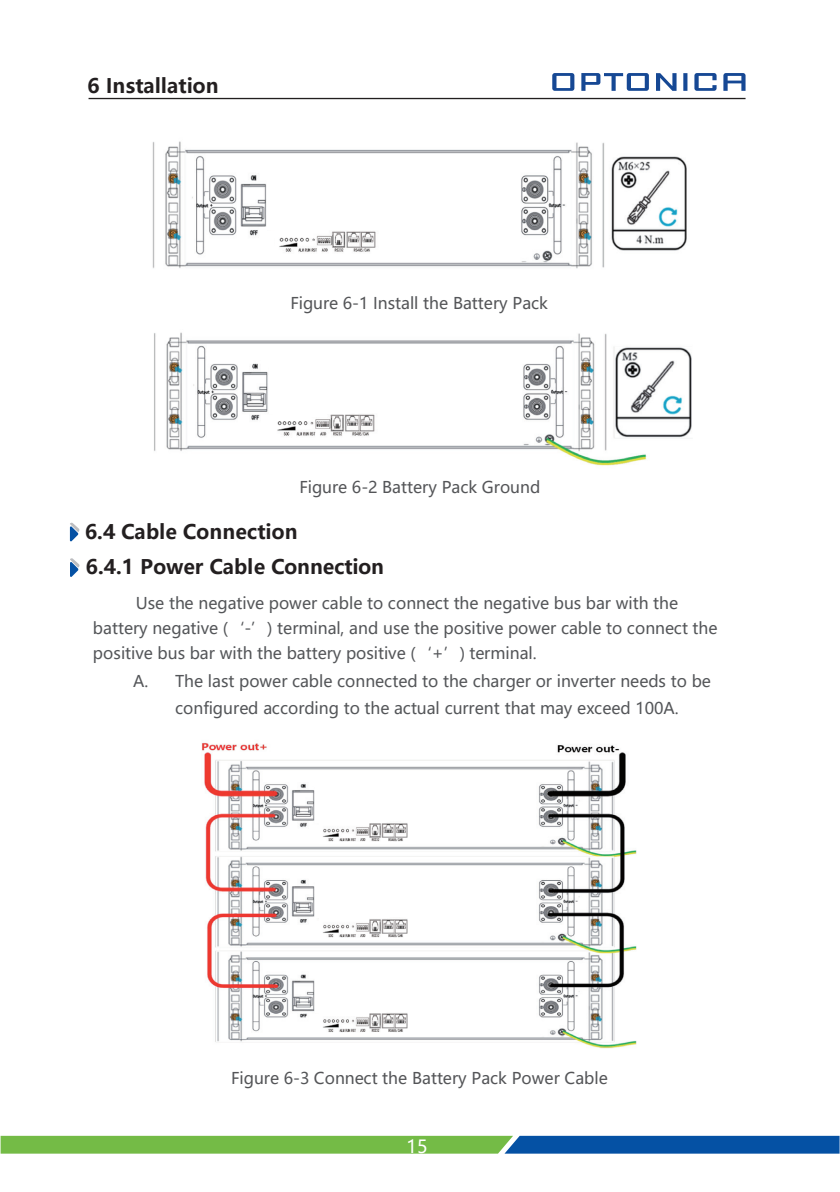
<style>
.page{position:relative;width:840px;height:1192px;background:#fff}
.page>*{position:absolute;margin:0;border:0;box-sizing:border-box;transform-origin:0 0}
.t1{font:700 20px/34.4px "Microsoft Ya Hei";color:#231f20}
.t2{font:18px "Microsoft Ya Hei";color:#fff}
.t3{font:16px "Microsoft Ya Hei";color:#545659}
.t4{font:16px "Microsoft Ya Hei";color:#545558}
</style>
<div class="page">
<img style="left:152px;top:141px;width:535px;height:128px">
<hr style="left:89px;top:98px;width:657px;height:1px;background:#221f1f">
<svg style="left:70px;top:558px;width:10px;height:19px"></svg>
<svg style="left:70px;top:522px;width:10px;height:19px"></svg>
<img style="left:154px;top:332px;width:538px;height:134px">
<img style="left:202px;top:742px;width:435px;height:307px">
<svg style="left:1px;top:1135px;width:839px;height:18px;background:#529772"></svg>
<img style="left:275px;top:230px;width:110px;height:24px">
<img style="left:273px;top:414px;width:110px;height:24px">
<img style="left:320px;top:822px;width:96px;height:21px">
<img style="left:319px;top:918px;width:96px;height:21px">
<img style="left:319px;top:1012px;width:96px;height:21px">
<div style="left:267px;top:178px;width:81px;height:52px;background:#fff"></div>
<div style="left:269px;top:362px;width:81px;height:52px;background:#fff"></div>
<div style="left:316px;top:785px;width:70px;height:38px;background:#fff"></div>
<div style="left:316px;top:880px;width:70px;height:38px;background:#fff"></div>
<div style="left:316px;top:974px;width:70px;height:38px;background:#fff"></div>
<svg style="left:552px;top:73px;width:194px;height:18px"></svg>
<p class="t1" style="left:88px;top:67px;width:133px">6 Installation</p>
<p class="t4" style="left:290px;top:292px;width:259px">Figure 6-1 Install the Battery Pack</p>
<p class="t4" style="left:299px;top:476px;width:243px">Figure 6-2 Battery Pack Ground</p>
<p class="t1" style="left:85px;top:514px;width:301px">6.4 Cable Connection<br>6.4.1 Power Cable Connection</p>
<p class="t3" style="left:136px;top:592px;width:544px">Use the negative power cable to connect the negative bus bar with the</p>
<p class="t3" style="left:93px;top:642px;width:445px">positive bus bar with the battery positive (‘+’) terminal.</p>
<p class="t3" style="left:133px;top:670px;width:579px">A. The last power cable connected to the charger or inverter needs to be</p>
<p class="t3" style="left:175px;top:697px;width:505px">configured according to the actual current that may exceed 100A.</p>
<p class="t3" style="left:93px;top:617px;width:626px">battery negative (‘-’) terminal, and use the positive power cable to connect the</p>
<p class="t4" style="left:231px;top:1067px;width:378px">Figure 6-3 Connect the Battery Pack Power Cable</p>
<p class="t2" style="left:406px;top:1133px;width:23px">15</p>
</div>
